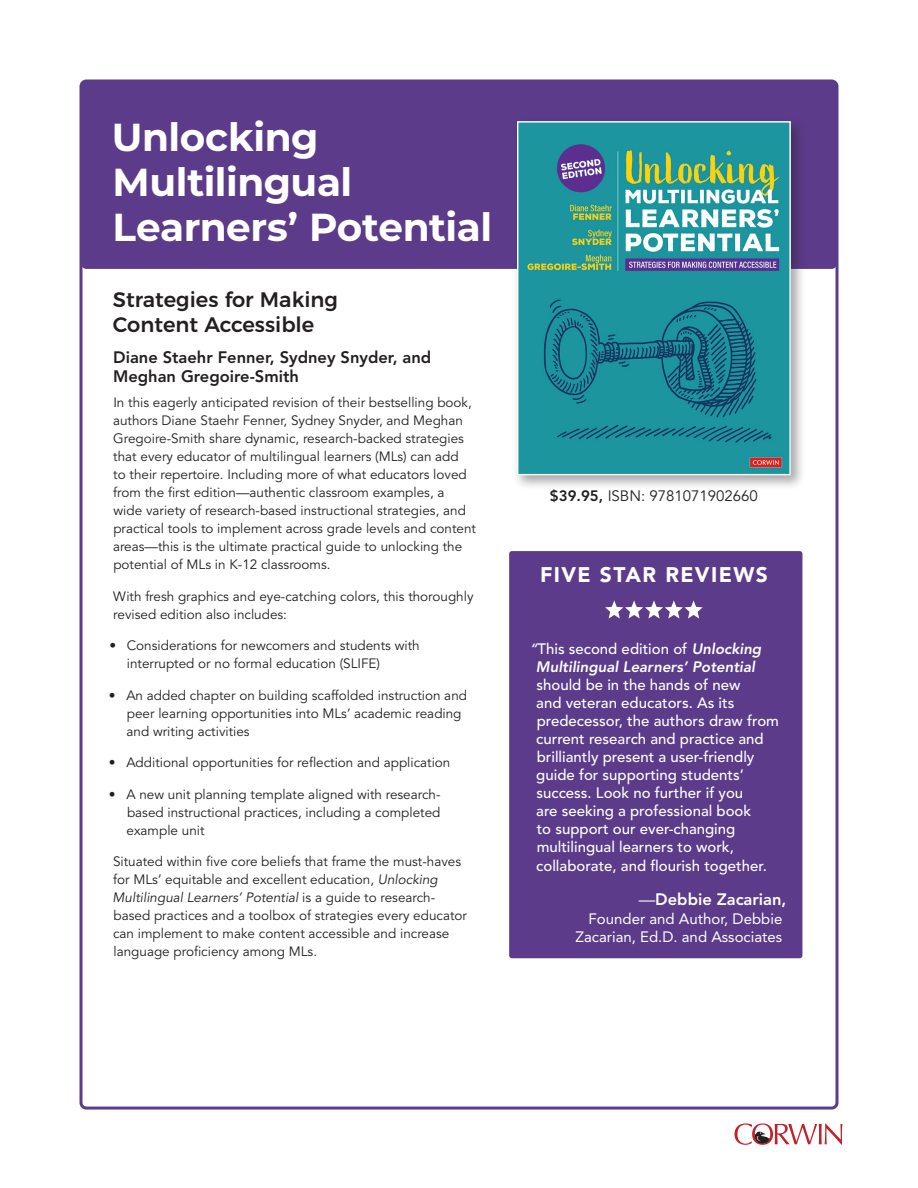
<style>
.page{position:relative;width:918px;height:1188px;background:#fff}
.page>*{position:absolute;margin:0;border:0;box-sizing:border-box;transform-origin:0 0}
.Book_Title{font:700 39px/45px "Montserrat";letter-spacing:-.01em;color:#fff}
.Subtitle{font:500 21px/25.5px "Montserrat";color:#231f20}
.t1{font:900 21px "Avenir LT Std";letter-spacing:.065em;color:#fff}
.Authors{font:800 16.5px/19.5px "Avenir LT Std";color:#231f20}
.Reviewer{font:800 16.5px "Avenir LT Std";color:#fff}
.Quote_Text{font:500 15px/18px "Avenir LT Std";color:#fff}
.Reviewer-2{font:15px/18px "Avenir LT Std";color:#fff;text-align:right}
.Price_Line{font:15px "Avenir LT Std";color:#231f20}
.Body_Text{font:13.5px/18px "Avenir LT Std";color:#231f20}
.s1{font-style:italic}
.s2{font-weight:800}
.s3{font-family:"Avenir";font-style:italic}
.s4{font-weight:800;font-style:italic}
.s5{font-weight:400}
</style>
<div class="page">
<svg style="left:735px;top:1123px;width:107px;height:22px"></svg>
<div style="left:509px;top:551px;width:293px;height:407px;background:#5c3b8a;border-radius:3px"></div>
<div style="left:81px;top:81px;width:756px;height:188px;background:#5c3b8a;border-radius:5px"></div>
<div style="left:513px;top:117px;width:293px;height:373px;background:#231f20;opacity:.4"></div>
<img style="left:519px;top:123px;width:270px;height:350px">
<div style="left:517px;top:121px;width:274px;height:354px;border:1px solid #fff"></div>
<svg style="left:605px;top:600px;width:98px;height:19px"></svg>
<p class="Book_Title" style="left:112px;top:113px;width:382px">Unlocking<br>Multilingual<br>Learners’ Potential</p>
<p class="Subtitle" style="left:113px;top:285px;width:227px">Strategies for Making<br>Content Accessible</p>
<p class="Authors" style="left:113px;top:348px;width:320px">Diane Staehr Fenner, Sydney Snyder, and<br>Meghan Gregoire-Smith</p>
<p class="Body_Text" style="left:113px;top:394px;width:364px">In this eagerly anticipated revision of their bestselling book, authors Diane Staehr Fenner, Sydney Snyder, and Meghan Gregoire-Smith share dynamic, research-backed strategies that every educator of multilingual learners (MLs) can add<br>to their repertoire. Including more of what educators loved from the first edition—authentic classroom examples, a wide variety of research-based instructional strategies, and practical tools to implement across grade levels and content areas—this is the ultimate practical guide to unlocking the potential of MLs in K-12 classrooms.</p>
<p class="Body_Text" style="left:113px;top:587px;width:362px">With fresh graphics and eye-catching colors, this thoroughly revised edition also includes:</p>
<p class="Body_Text" style="left:127px;top:637px;width:294px;text-indent:-17px">• Considerations for newcomers and students with interrupted or no formal education (SLIFE)</p>
<p class="Body_Text" style="left:127px;top:686px;width:342px;text-indent:-18px">• An added chapter on building scaffolded instruction and peer learning opportunities into MLs’ academic reading and writing activities</p>
<p class="Body_Text" style="left:109px;top:754px;width:343px">• Additional opportunities for reflection and application</p>
<p class="Body_Text" style="left:127px;top:785px;width:315px;text-align:justify;text-indent:-18px">• A new unit planning template aligned with research&shy;based instructional practices, including a completed example unit</p>
<p class="Body_Text" style="left:113px;top:853px;width:356px">Situated within five core beliefs that frame the must-haves for MLs’ equitable and excellent education, <span class="s1">Unlocking Multilingual Learners’ Potential</span> is a guide to research&shy;based practices and a toolbox of strategies every educator can implement to make content accessible and increase language proficiency among MLs.</p>
<p class="Price_Line" style="left:550px;top:487px;width:209px"><span class="s2">$39.95,</span> ISBN: 9781071902660</p>
<p class="t1" style="left:540px;top:562px;width:229px">FIVE STAR REVIEWS</p>
<p class="Quote_Text" style="left:536px;top:640px;width:245px;text-indent:-6px"><span class="s3">“</span>This second edition of <span class="s4">Unlocking<br>Multilingual Learners’ Potential </span>should be in the hands of new<br>and veteran educators. As its predecessor, the authors draw from current research and practice and brilliantly present a user-friendly guide for supporting students’ success. Look no further if you<br>are seeking a professional book<br>to support our ever-changing multilingual learners to work,</p>
<p class="Quote_Text" style="left:536px;top:857px;width:232px">collaborate, and flourish together.</p>
<p class="Reviewer" style="left:639px;top:889px;width:149px"><span class="s5">—</span>Debbie Zacarian,</p>
<p class="Reviewer-2" style="left:575px;top:910px;width:208px">Founder and Author, Debbie<br>Zacarian, Ed.D. and Associates</p>
</div>
